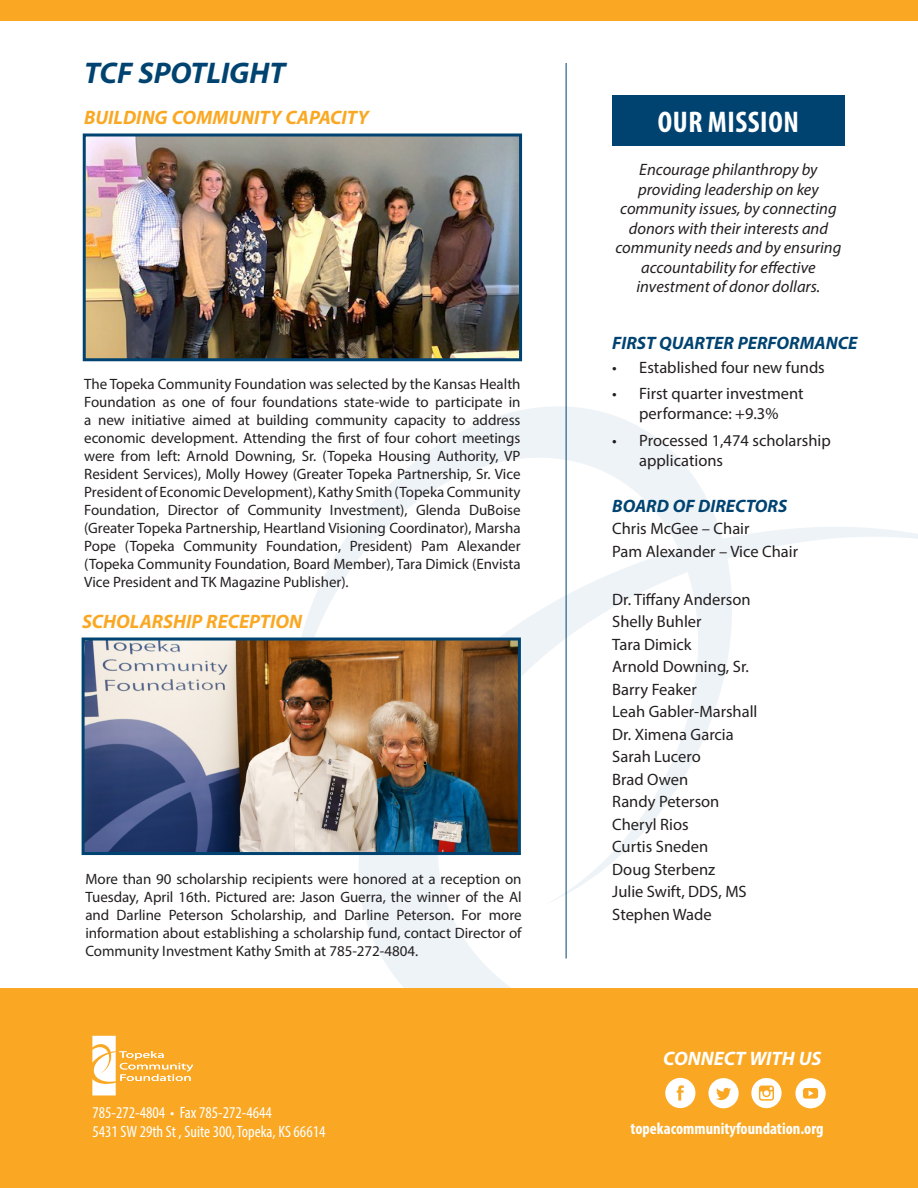
<style>
.page{position:relative;width:918px;height:1188px;background:#fff}
.page>*{position:absolute;margin:0;border:0;box-sizing:border-box;transform-origin:0 0}
.t1{font:italic 700 30px "Myriad Hebrew";color:#004371}
.t2{font:700 condensed 30px "Myriad Pro";letter-spacing:.02em;color:#fff}
.t3{font:italic 700 19.5px "Myriad Hebrew";color:#faa823}
.t4{font:italic 700 19.5px "Myriad Hebrew";color:#fff}
.t5{font:italic 700 18px "Myriad Hebrew";color:#004371}
.t6{font:16.5px/19.8px "Myriad Pro";color:#231f20;text-align:center}
.t7{font:italic 16.5px/19.5px "Myriad Pro";color:#231f20;text-align:center}
.t8{font:condensed 16.5px "Myriad Pro";color:#fff}
.t9{font:700 condensed 16.5px "Myriad Pro";color:#fff}
.t10{font:15px/18px "Myriad Pro";color:#231f20;text-align:justify}
</style>
<div class="page">
<svg style="left:288px;top:405px;width:630px;height:583px"></svg>
<div style="left:0;top:988px;width:918px;height:200px;background:#faa823"></div>
<svg style="left:92px;top:1036px;width:101px;height:59px"></svg>
<hr style="left:566px;top:63px;width:1px;height:895px;background:#004371">
<div style="left:612px;top:96px;width:233px;height:50px;background:#004371"></div>
<img style="left:86px;top:642px;width:431px;height:209px">
<div style="left:82px;top:638px;width:439px;height:217px;border:3px solid #004371"></div>
<img style="left:87px;top:138px;width:431px;height:219px">
<div style="left:83px;top:134px;width:439px;height:227px;border:3px solid #004371"></div>
<div style="left:0;top:0;width:918px;height:21px;background:#faa823"></div>
<svg style="left:708px;top:1078px;width:31px;height:30px"></svg>
<svg style="left:665px;top:1078px;width:30px;height:30px"></svg>
<svg style="left:795px;top:1078px;width:31px;height:30px"></svg>
<svg style="left:751px;top:1078px;width:31px;height:30px"></svg>
<p class="t1" style="left:84px;top:56px;width:202px">TCF SPOTLIGHT</p>
<p class="t3" style="left:84px;top:106px;width:286px">BUILDING COMMUNITY CAPACITY</p>
<p class="t10" style="left:84px;top:375px;width:438px">The Topeka Community Foundation was selected by the Kansas Health Foundation as one of four foundations state-wide to participate in a new initiative aimed at building community capacity to address economic development. Attending the first of four cohort meetings were from left: Arnold Downing, Sr. (Topeka Housing Authority, VP Resident Services), Molly Howey (Greater Topeka Partnership, Sr. Vice President of Economic Development), Kathy Smith (Topeka Community Foundation, Director of Community Investment), Glenda DuBoise (Greater Topeka Partnership, Heartland Visioning Coordinator), Marsha Pope (Topeka Community Foundation, President) Pam Alexander (Topeka Community Foundation, Board Member), Tara Dimick (Envista Vice President and TK Magazine Publisher).</p>
<p class="t3" style="left:82px;top:610px;width:222px">SCHOLARSHIP RECEPTION</p>
<p class="t10" style="left:85px;top:870px;width:438px">More than 90 scholarship recipients were honored at a reception on Tuesday, April 16th. Pictured are: Jason Guerra, the winner of the Al and Darline Peterson Scholarship, and Darline Peterson. For more information about establishing a scholarship fund, contact Director of Community Investment Kathy Smith at 785-272-4804.</p>
<p class="t8" style="left:92px;top:1102px;width:181px">785-272-4804 • Fax 785-272-4644</p>
<p class="t8" style="left:92px;top:1122px;width:234px">5431 SW 29th St , Suite 300, Topeka, KS 66614</p>
<p class="t2" style="left:658px;top:103px;width:142px">OUR MISSION</p>
<p class="t7" style="left:615px;top:160px;width:228px">Encourage philanthropy by providing leadership on key community issues, by connecting donors with their interests and community needs and by ensuring accountability for effective investment of donor dollars.</p>
<p class="t5" style="left:612px;top:333px;width:247px">FIRST QUARTER PERFORMANCE</p>
<p class="t6" style="left:612px;top:357px;width:214px">• Established four new funds</p>
<p class="t6" style="left:612px;top:384px;width:193px">• First quarter investment performance: +9.3%</p>
<p class="t6" style="left:639px;top:430px;width:193px;text-align:left;text-indent:-27px">• Processed 1,474 scholarship applications</p>
<p class="t5" style="left:612px;top:496px;width:177px">BOARD OF DIRECTORS</p>
<p class="t6" style="left:612px;top:519px;width:139px">Chris McGee – Chair</p>
<p class="t6" style="left:612px;top:541px;width:187px">Pam Alexander – Vice Chair</p>
<p class="t6" style="left:612px;top:589px;width:140px">Dr. Tiffany Anderson</p>
<p class="t6" style="left:612px;top:612px;width:91px">Shelly Buhler</p>
<p class="t6" style="left:612px;top:634px;width:81px">Tara Dimick</p>
<p class="t6" style="left:612px;top:657px;width:138px">Arnold Downing, Sr.</p>
<p class="t6" style="left:612px;top:679px;width:86px">Barry Feaker</p>
<p class="t6" style="left:612px;top:702px;width:147px">Leah Gabler-Marshall</p>
<p class="t6" style="left:612px;top:724px;width:123px">Dr. Ximena Garcia</p>
<p class="t6" style="left:612px;top:747px;width:90px">Sarah Lucero</p>
<p class="t6" style="left:612px;top:769px;width:78px">Brad Owen</p>
<p class="t6" style="left:612px;top:792px;width:109px">Randy Peterson</p>
<p class="t6" style="left:612px;top:814px;width:78px">Cheryl Rios</p>
<p class="t6" style="left:612px;top:837px;width:97px">Curtis Sneden</p>
<p class="t6" style="left:612px;top:859px;width:104px">Doug Sterbenz</p>
<p class="t6" style="left:612px;top:882px;width:136px">Julie Swift, DDS, MS</p>
<p class="t6" style="left:612px;top:904px;width:101px">Stephen Wade</p>
<p class="t4" style="left:663px;top:1047px;width:160px">CONNECT WITH US</p>
<p class="t9" style="left:630px;top:1118px;width:195px">topekacommunityfoundation.org</p>
</div>
